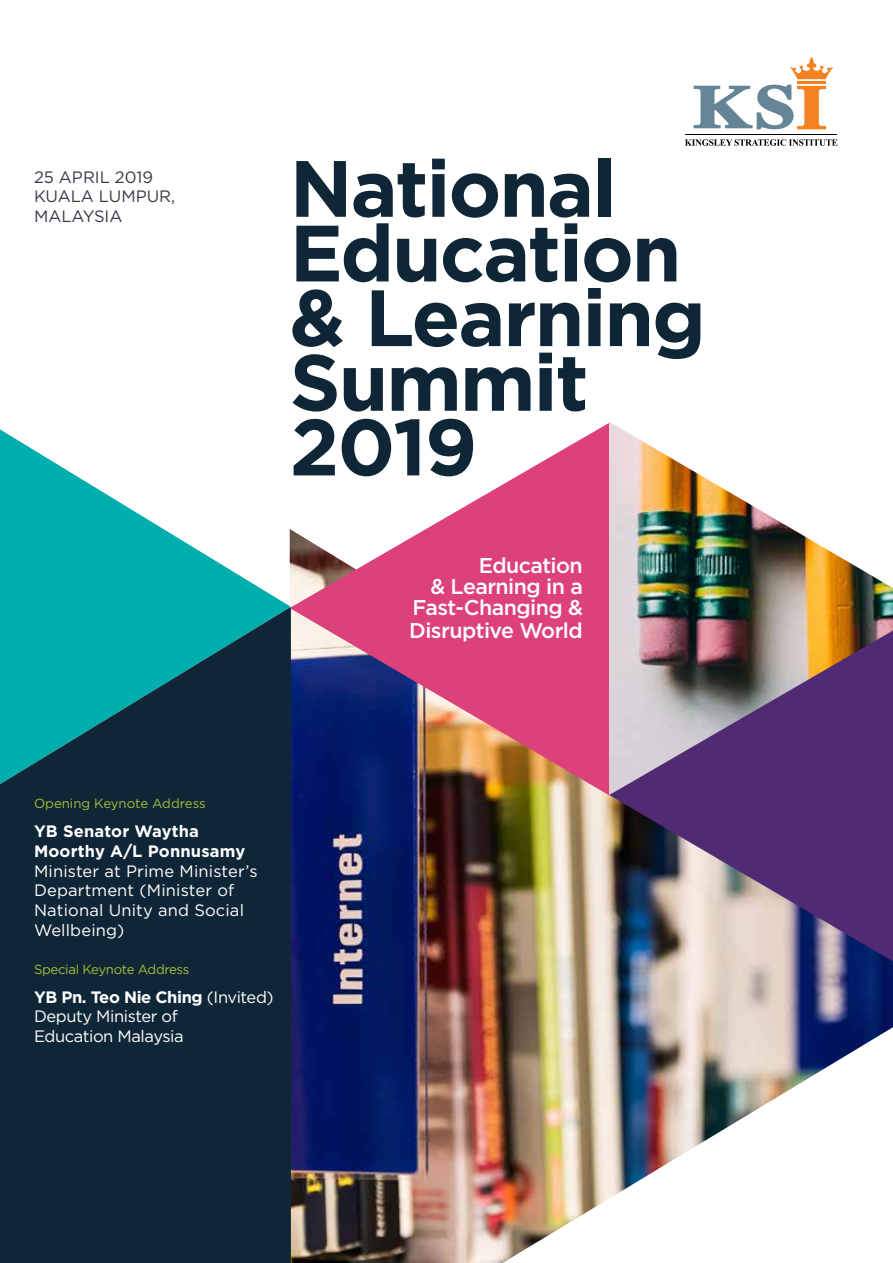
<style>
.page{position:relative;width:893px;height:1263px;background:#fff}
.page>*{position:absolute;margin:0;border:0;box-sizing:border-box;transform-origin:0 0}
.t1{font:700 79.65px/64.7px "Gotham";letter-spacing:-.025em;color:#0f2636}
.t2{font:500 21.3px/21.5px "Gotham";letter-spacing:-.025em;color:#fff;text-align:right}
.t3{font:16.5px/19.8px "Gotham";letter-spacing:.01em;color:#fff}
.t4{font:16.5px/19.8px "Gotham";letter-spacing:-.025em;color:#fff}
.t5{font:700 16.5px/19.8px "Gotham";letter-spacing:.01em;color:#fff}
.t6{font:16.5px/19.5px "Gotham";color:#353b46}
.t7{font:13.2px "Gotham";color:#a4be39}
.t8{font:13.2px "Gotham";letter-spacing:-.025em;color:#a4be39}
.s1{font-weight:700}
</style>
<div class="page">
<hr style="left:685px;top:134px;width:152px;height:1px;background:#000">
<svg style="left:693px;top:57px;width:140px;height:73px"></svg>
<svg style="left:685px;top:139px;width:152px;height:7px"></svg>
<svg style="left:0;top:429px;width:290px;height:178px"></svg>
<img style="left:291px;top:795px;width:602px;height:468px">
<svg style="left:0;top:607px;width:291px;height:656px;background:#0d3846"></svg>
<svg style="left:290px;top:423px;width:319px;height:372px;fill:#dc417c"></svg>
<img style="left:609px;top:422px;width:284px;height:208px">
<img style="left:609px;top:630px;width:284px;height:331px">
<p class="t6" style="left:34px;top:167px;width:143px">25 APRIL 2019<br>KUALA LUMPUR,<br>MALAYSIA</p>
<h1 class="t1" style="left:290px;top:156px;width:418px">National<br>Education &amp; Learning<br>Summit<br>2019</h1>
<p class="t2" style="left:409px;top:555px;width:175px">Education<br>&amp; Learning in a<br>Fast-Changing &amp;<br>Disruptive World</p>
<p class="t7" style="left:34px;top:795px;width:173px">Opening Keynote Address</p>
<p class="t5" style="left:34px;top:821px;width:213px">YB Senator Waytha<br>Moorthy A/L Ponnusamy</p>
<p class="t3" style="left:34px;top:860px;width:225px">Minister at Prime Minister’s<br>Department (Minister of<br>National Unity and Social<br>Wellbeing)</p>
<p class="t8" style="left:34px;top:960px;width:157px">Special Keynote Address</p>
<p class="t4" style="left:34px;top:986px;width:241px"><span class="s1">YB Pn. Teo Nie Ching</span> (Invited)<br>Deputy Minister of<br>Education Malaysia</p>
</div>
